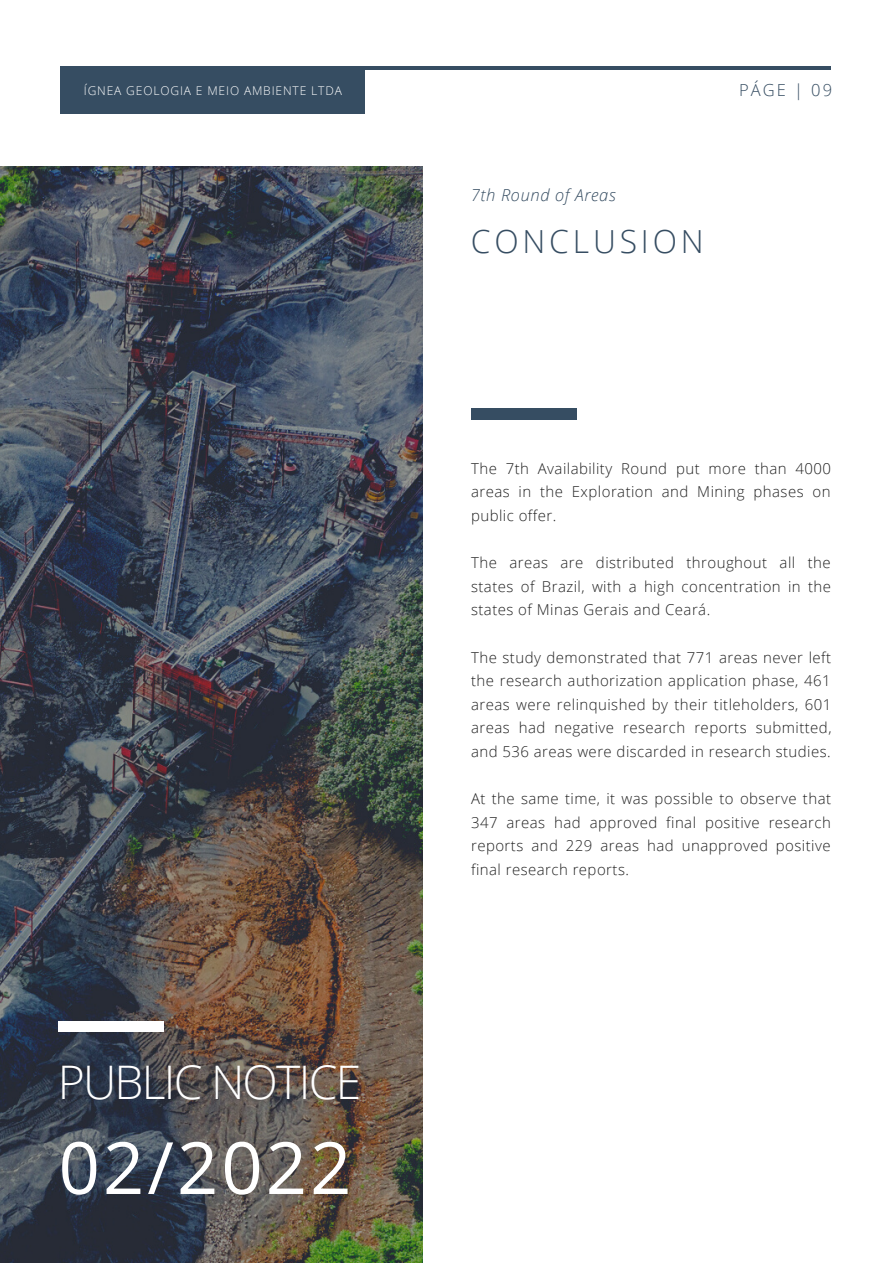
<style>
.page{position:relative;width:893px;height:1264px;background:#fff}
.page>*{position:absolute;margin:0;border:0;box-sizing:border-box;transform-origin:0 0}
.t1{font:72.15px "Open Sans";letter-spacing:.045em;color:#fff}
.t2{font:300 46.35px "Open Sans";letter-spacing:-.04em;color:#fff}
.t3{font:300 31.8px "Open Sans";letter-spacing:.12em;color:#364d62}
.t4{font:italic 300 16.5px "Open Sans";letter-spacing:.04em;color:#364d62}
.t5{font:300 16.5px "Open Sans";letter-spacing:.12em;color:#364d62}
.t6{font:300 15px/23.5px "Open Sans";letter-spacing:.03em;color:#222;text-align:justify}
.t7{font:300 12px "Open Sans";letter-spacing:.07em;color:#fff}
</style>
<div class="page">
<hr style="left:60px;top:66px;width:770px;height:4px;background:#364d62">
<div style="left:60px;top:66px;width:305px;height:47px;background:#364d62"></div>
<img style="left:0;top:166px;width:423px;height:1096px">
<div style="left:58px;top:1021px;width:105px;height:10px;background:#fff"></div>
<div style="left:471px;top:409px;width:105px;height:10px;background:#364d62"></div>
<p class="t7" style="left:84px;top:82px;width:259px">ÍGNEA GEOLOGIA E MEIO AMBIENTE LTDA</p>
<p class="t5" style="left:739px;top:79px;width:94px">PÁGE | 09</p>
<p class="t4" style="left:471px;top:183px;width:146px">7th Round of Areas</p>
<h3 class="t3" style="left:471px;top:219px;width:234px">CONCLUSION</h3>
<h2 class="t2" style="left:58px;top:1048px;width:305px">PUBLIC NOTICE</h2>
<h1 class="t1" style="left:59px;top:1116px;width:294px">02/2022</h1>
<p class="t6" style="left:471px;top:456px;width:361px">The 7th Availability Round put more than 4000 areas in the Exploration and Mining phases on public offer.</p>
<p class="t6" style="left:471px;top:550px;width:361px">The areas are distributed throughout all the states of Brazil, with a high concentration in the states of Minas Gerais and Ceará.</p>
<p class="t6" style="left:471px;top:645px;width:362px">The study demonstrated that 771 areas never left the research authorization application phase, 461 areas were relinquished by their titleholders, 601 areas had negative research reports submitted, and 536 areas were discarded in research studies.</p>
<p class="t6" style="left:471px;top:786px;width:361px">At the same time, it was possible to observe that 347 areas had approved final positive research reports and 229 areas had unapproved positive final research reports.</p>
</div>
